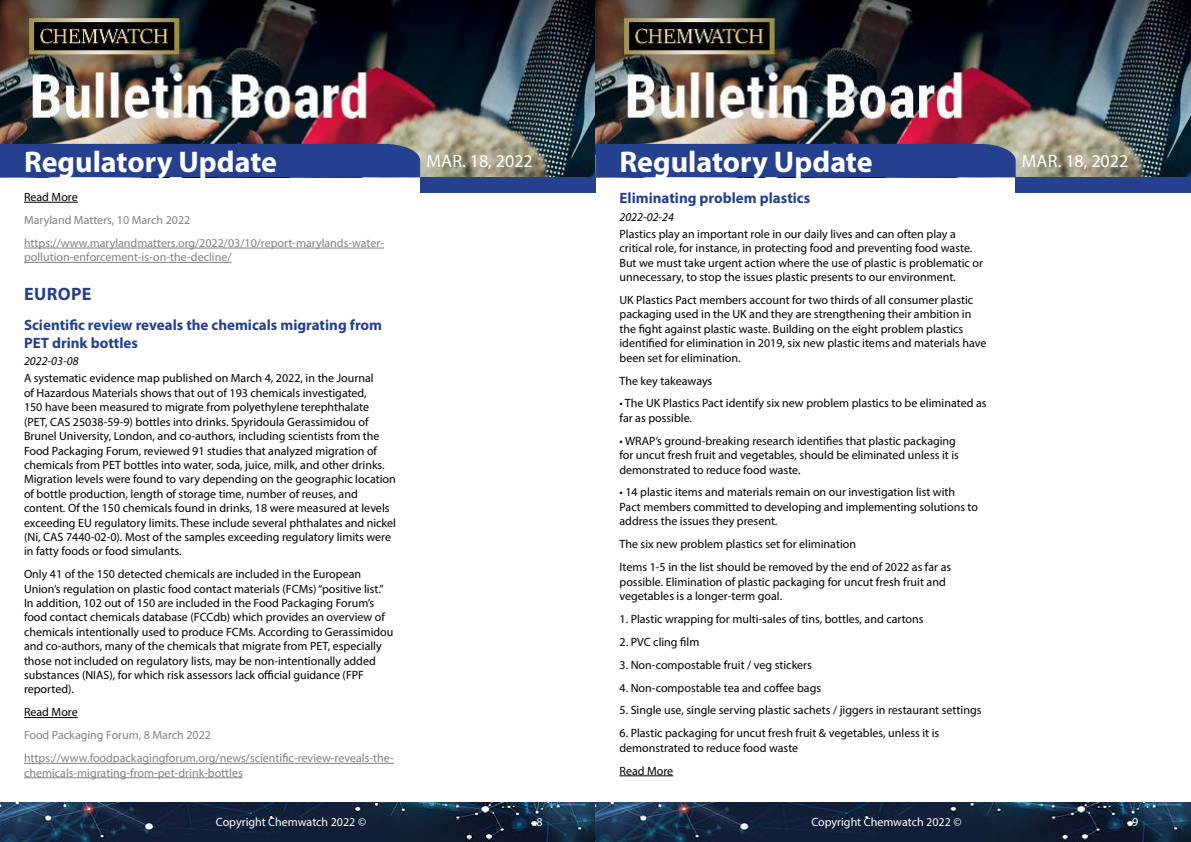
<style>
.page{position:relative;width:1191px;height:842px;background:#fff}
.page>*{position:absolute;margin:0;border:0;box-sizing:border-box;transform-origin:0 0}
.t1{font:700 30px "Myriad Pro";color:#fff}
.t2{font:18px "Myriad Pro";color:#fff}
.t3{font:700 18px "Myriad Pro";letter-spacing:.02em;color:#25408f}
.t4{font:700 15px/18px "Myriad Pro";color:#25408f}
.t5{font:12px/14.4px "Myriad Pro";color:#000}
.t6{font:12px/22.9px "Myriad Pro";color:#808285}
.t7{font:12px "Myriad Pro";color:#fff}
.t8{font:italic 12px "Myriad Pro";color:#000}
</style>
<div class="page">
<img style="left:0;top:0;width:1191px;height:177px">
<div style="left:420px;top:177px;width:175px;height:15px;background:#25408f"></div>
<div style="left:1015px;top:177px;width:176px;height:15px;background:#25408f"></div>
<div style="left:0;top:144px;width:420px;height:33px;background:#25408f"></div>
<div style="left:595px;top:144px;width:420px;height:33px;background:#25408f"></div>
<img style="left:0;top:802px;width:1191px;height:40px">
<hr style="left:619px;top:775px;width:54px;height:1px;background:#000">
<hr style="left:24px;top:202px;width:54px;height:1px;background:#000">
<hr style="left:24px;top:248px;width:360px;height:1px;background:#808285">
<hr style="left:24px;top:262px;width:207px;height:1px;background:#808285">
<hr style="left:24px;top:717px;width:54px;height:1px;background:#000">
<hr style="left:24px;top:763px;width:370px;height:1px;background:#808285">
<hr style="left:24px;top:777px;width:219px;height:1px;background:#808285">
<h1 class="t1" style="left:24px;top:142px;width:255px">Regulatory Update</h1>
<h2 class="t2" style="left:426px;top:149px;width:108px">Mar. 18, 2022</h2>
<h1 class="t1" style="left:619px;top:142px;width:255px">Regulatory Update</h1>
<h2 class="t2" style="left:1022px;top:149px;width:108px">Mar. 18, 2022</h2>
<p class="t4" style="left:619px;top:189px;width:192px">Eliminating problem plastics</p>
<p class="t8" style="left:619px;top:209px;width:56px">2022-02-24</p>
<p class="t5" style="left:619px;top:226px;width:365px">Plastics play an important role in our daily lives and can often play a critical role, for instance, in protecting food and preventing food waste.<br>But we must take urgent action where the use of plastic is problematic or unnecessary, to stop the issues plastic presents to our environment.</p>
<p class="t5" style="left:619px;top:293px;width:368px">UK Plastics Pact members account for two thirds of all consumer plastic packaging used in the UK and they are strengthening their ambition in the fight against plastic waste. Building on the eight problem plastics identified for elimination in 2019, six new plastic items and materials have been set for elimination.</p>
<p class="t5" style="left:619px;top:373px;width:94px">The key takeaways</p>
<p class="t5" style="left:619px;top:396px;width:368px">• The UK Plastics Pact identify six new problem plastics to be eliminated as far as possible.</p>
<p class="t5" style="left:619px;top:433px;width:341px">• WRAP’s ground-breaking research identifies that plastic packaging for uncut fresh fruit and vegetables, should be eliminated unless it is demonstrated to reduce food waste.</p>
<p class="t5" style="left:619px;top:485px;width:360px">• 14 plastic items and materials remain on our investigation list with<br>Pact members committed to developing and implementing solutions to address the issues they present.</p>
<p class="t5" style="left:619px;top:532px;width:333px;line-height:22.9px">The six new problem plastics set for elimination<br>Items 1-5 in the list should be removed by the end of 2022 as far as</p>
<p class="t5" style="left:619px;top:574px;width:328px">possible. Elimination of plastic packaging for uncut fresh fruit and vegetables is a longer-term goal.</p>
<p class="t5" style="left:619px;top:611px;width:306px">1. Plastic wrapping for multi-sales of tins, bottles, and cartons</p>
<p class="t5" style="left:619px;top:634px;width:81px">2. PVC cling film</p>
<p class="t5" style="left:619px;top:657px;width:194px">3. Non-compostable fruit / veg stickers</p>
<p class="t5" style="left:619px;top:680px;width:203px">4. Non-compostable tea and coffee bags</p>
<p class="t5" style="left:619px;top:703px;width:363px">5. Single use, single serving plastic sachets / jiggers in restaurant settings</p>
<p class="t5" style="left:619px;top:726px;width:321px">6. Plastic packaging for uncut fresh fruit &amp; vegetables, unless it is demonstrated to reduce food waste</p>
<p class="t5" style="left:619px;top:763px;width:55px">Read More</p>
<p class="t5" style="left:24px;top:190px;width:55px">Read More</p>
<p class="t6" style="left:24px;top:208px;width:361px">Maryland Matters, 10 March 2022 https://www.marylandmatters.org/2022/03/10/report-marylands-water-</p>
<p class="t6" style="left:24px;top:246px;width:209px">pollution-enforcement-is-on-the-decline/</p>
<h2 class="t3" style="left:24px;top:282px;width:69px">EUROPE</h2>
<p class="t4" style="left:24px;top:315px;width:360px">Scientific review reveals the chemicals migrating from<br>PET drink bottles</p>
<p class="t8" style="left:24px;top:354px;width:56px">2022-03-08</p>
<p class="t5" style="left:24px;top:371px;width:373px">A systematic evidence map published on March 4, 2022, in the Journal<br>of Hazardous Materials shows that out of 193 chemicals investigated,<br>150 have been measured to migrate from polyethylene terephthalate<br>(PET, CAS 25038-59-9) bottles into drinks. Spyridoula Gerassimidou of Brunel University, London, and co-authors, including scientists from the Food Packaging Forum, reviewed 91 studies that analyzed migration of chemicals from PET bottles into water, soda, juice, milk, and other drinks.<br>Migration levels were found to vary depending on the geographic location of bottle production, length of storage time, number of reuses, and content. Of the 150 chemicals found in drinks, 18 were measured at levels exceeding EU regulatory limits. These include several phthalates and nickel (Ni, CAS 7440-02-0). Most of the samples exceeding regulatory limits were in fatty foods or food simulants.</p>
<p class="t5" style="left:24px;top:567px;width:371px">Only 41 of the 150 detected chemicals are included in the European Union’s regulation on plastic food contact materials (FCMs) “positive list.” In addition, 102 out of 150 are included in the Food Packaging Forum’s food contact chemicals database (FCCdb) which provides an overview of chemicals intentionally used to produce FCMs. According to Gerassimidou and co-authors, many of the chemicals that migrate from PET, especially those not included on regulatory lists, may be non-intentionally added substances (NIAS), for which risk assessors lack official guidance (FPF reported).</p>
<p class="t5" style="left:24px;top:705px;width:55px">Read More</p>
<p class="t6" style="left:24px;top:724px;width:371px">Food Packaging Forum, 8 March 2022 https://www.foodpackagingforum.org/news/scientific-review-reveals-the-</p>
<p class="t6" style="left:24px;top:761px;width:220px">chemicals-migrating-from-pet-drink-bottles</p>
<p class="t7" style="left:216px;top:815px;width:152px">Copyright Chemwatch 2022 ©</p>
<p class="t7" style="left:536px;top:815px;width:8px">8</p>
<p class="t7" style="left:811px;top:815px;width:152px">Copyright Chemwatch 2022 ©</p>
<p class="t7" style="left:1132px;top:815px;width:8px">9</p>
</div>
